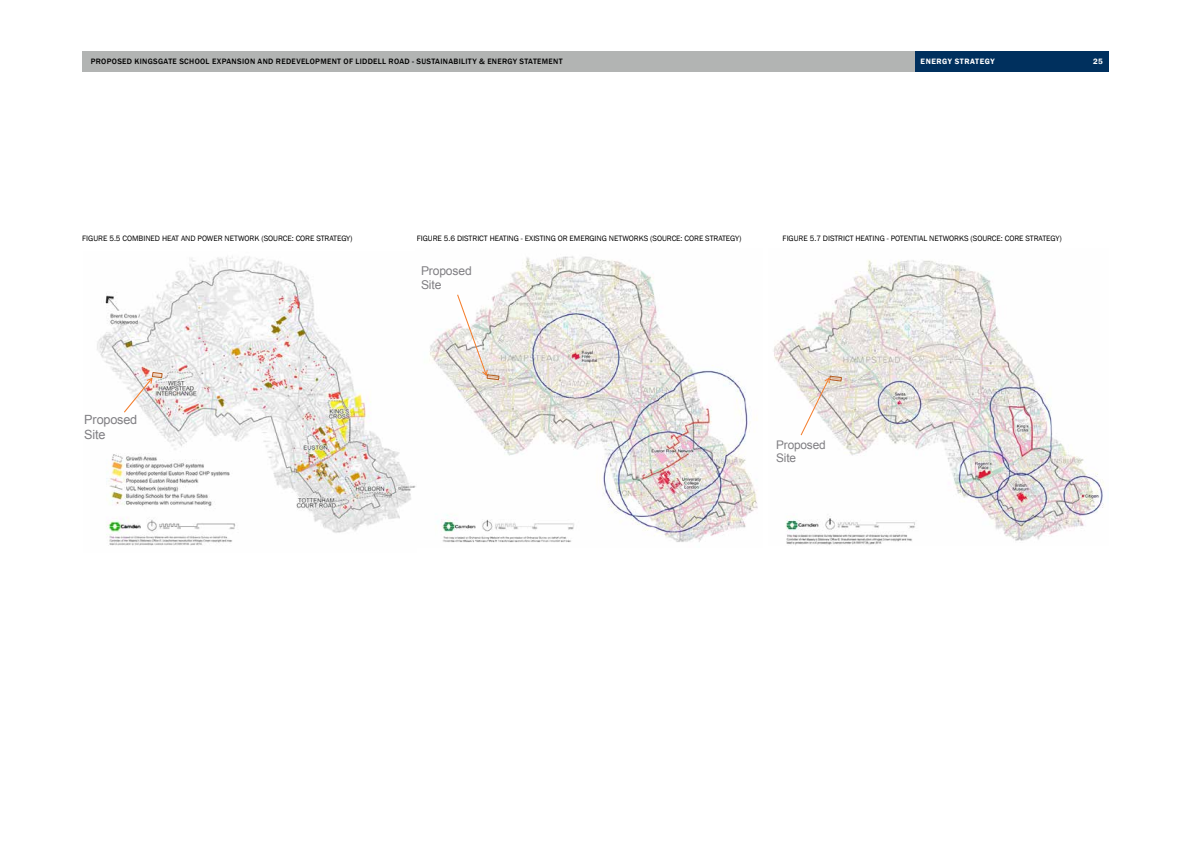
<style>
.page{position:relative;width:1191px;height:842px;background:#fff}
.page>*{position:absolute;margin:0;border:0;box-sizing:border-box;transform-origin:0 0}
.t1{font:12.7px/14.8px "Arial";letter-spacing:-.015em;color:#807f83}
.t2{font:12.1px/14.2px "Arial";letter-spacing:-.015em;color:#807f83}
.t3{font:11.9px/13.8px "Arial";letter-spacing:-.015em;color:#807f83}
.t4{font:8px "Franklin Gothic";letter-spacing:-.005em;color:#000}
.t5{font:500 8px "Franklin Gothic";letter-spacing:.04em;color:#000}
.t6{font:600 8px "Franklin Gothic";letter-spacing:.065em;color:#fff}
</style>
<div class="page">
<div style="left:82px;top:51px;width:832px;height:21px;background:#b2b4b3"></div>
<div style="left:914px;top:51px;width:194px;height:21px;background:#00305e"></div>
<img style="left:773px;top:260px;width:331px;height:286px">
<svg style="left:799px;top:376px;width:42px;height:60px"></svg>
<img style="left:430px;top:256px;width:328px;height:287px">
<svg style="left:456px;top:293px;width:43px;height:87px"></svg>
<img style="left:97px;top:256px;width:319px;height:290px">
<svg style="left:123px;top:372px;width:39px;height:42px"></svg>
<p class="t5" style="left:91px;top:57px;width:473px">PROPOSED KINGSGATE SCHOOL EXPANSION AND REDEVELOPMENT OF LIDDELL ROAD - SUSTAINABILITY &amp; ENERGY STATEMENT</p>
<p class="t6" style="left:920px;top:57px;width:75px">ENERGY STRATEGY</p>
<p class="t6" style="left:1093px;top:57px;width:11px">25</p>
<p class="t4" style="left:82px;top:234px;width:272px">FIGURE 5.5 COMBINED HEAT AND POWER NETWORK (SOURCE: CORE STRATEGY)</p>
<h1 class="t1" style="left:84px;top:412px;width:55px">Proposed<br>Site</h1>
<p class="t4" style="left:417px;top:234px;width:326px">FIGURE 5.6 DISTRICT HEATING - EXISTING OR EMERGING NETWORKS (SOURCE: CORE STRATEGY)</p>
<h2 class="t2" style="left:421px;top:264px;width:52px">Proposed<br>Site</h2>
<p class="t4" style="left:782px;top:234px;width:281px">FIGURE 5.7 DISTRICT HEATING - POTENTIAL NETWORKS (SOURCE: CORE STRATEGY)</p>
<h3 class="t3" style="left:776px;top:438px;width:51px">Proposed<br>Site</h3>
</div>
